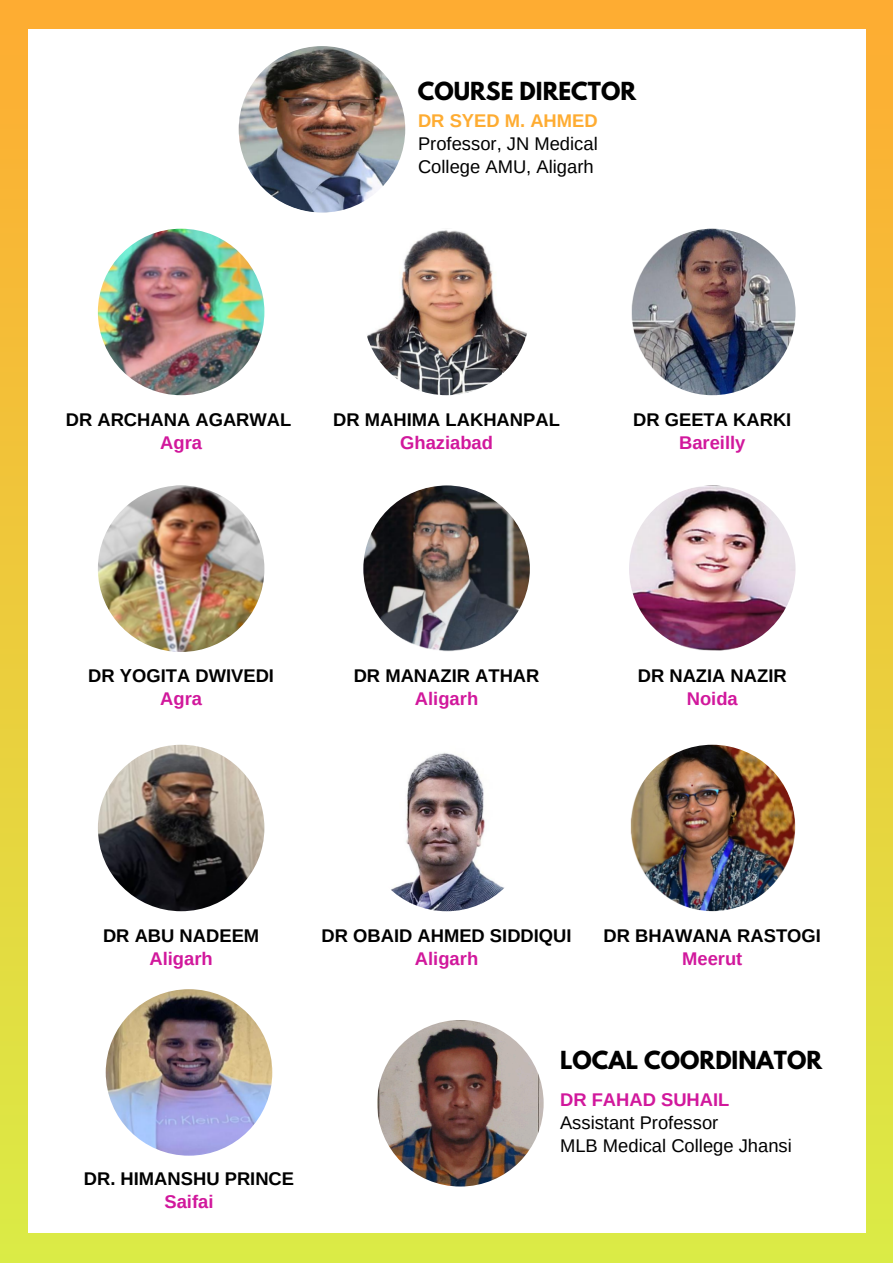
<style>
.page{position:relative;width:893px;height:1263px;background:#fff}
.page>*{position:absolute;margin:0;border:0;box-sizing:border-box;transform-origin:0 0}
.t1{font:700 22.05px "League Spartan";color:#000}
.t2{font:700 18.38px "Arimo";color:#000}
.t3{font:18.38px/23.1px "Arimo";color:#000}
.t4{font:700 18.38px "Arimo";color:#d1189c}
.t5{font:700 18.38px "Arimo";color:#feac32}
</style>
<div class="page">
<div style="left:0;top:0;width:893px;height:1263px;background:linear-gradient(to bottom,#feac32,#daeb46)"></div>
<div style="left:28px;top:29px;width:837px;height:1204px;background:#fff"></div>
<img style="left:239px;top:46px;width:166px;height:167px;border-radius:50%">
<img style="left:98px;top:229px;width:166px;height:166px;border-radius:50%">
<img style="left:363px;top:229px;width:167px;height:166px;border-radius:50%">
<img style="left:629px;top:229px;width:166px;height:166px;border-radius:50%">
<img style="left:98px;top:485px;width:166px;height:167px;border-radius:50%">
<img style="left:363px;top:485px;width:167px;height:167px;border-radius:50%">
<img style="left:629px;top:485px;width:166px;height:167px;border-radius:50%">
<img style="left:98px;top:745px;width:166px;height:166px;border-radius:50%">
<img style="left:363px;top:745px;width:167px;height:166px;border-radius:50%">
<img style="left:629px;top:745px;width:166px;height:166px;border-radius:50%">
<img style="left:377px;top:1020px;width:166px;height:166px;border-radius:50%">
<img style="left:106px;top:989px;width:166px;height:167px;border-radius:50%">
<h1 class="t1" style="left:418px;top:81px;width:220px">COURSE DIRECTOR</h1>
<p class="t5" style="left:418px;top:110px;width:181px">DR SYED M. AHMED</p>
<p class="t3" style="left:418px;top:132px;width:181px">Professor, JN Medical<br>College AMU, Aligarh</p>
<p class="t2" style="left:66px;top:409px;width:227px">DR ARCHANA AGARWAL</p>
<p class="t4" style="left:160px;top:432px;width:43px">Agra</p>
<p class="t2" style="left:333px;top:409px;width:228px">DR MAHIMA LAKHANPAL</p>
<p class="t4" style="left:400px;top:432px;width:94px">Ghaziabad</p>
<p class="t2" style="left:633px;top:409px;width:160px">DR GEETA KARKI</p>
<p class="t4" style="left:679px;top:432px;width:68px">Bareilly</p>
<p class="t2" style="left:88px;top:666px;width:187px">DR YOGITA DWIVEDI</p>
<p class="t4" style="left:160px;top:689px;width:43px">Agra</p>
<p class="t2" style="left:354px;top:666px;width:187px">DR MANAZIR ATHAR</p>
<p class="t4" style="left:415px;top:689px;width:65px">Aligarh</p>
<p class="t2" style="left:638px;top:666px;width:150px">DR NAZIA NAZIR</p>
<p class="t4" style="left:687px;top:689px;width:53px">Noida</p>
<p class="t2" style="left:103px;top:925px;width:158px">DR ABU NADEEM</p>
<p class="t4" style="left:149px;top:948px;width:65px">Aligarh</p>
<p class="t2" style="left:321px;top:925px;width:252px">DR OBAID AHMED SIDDIQUI</p>
<p class="t4" style="left:415px;top:948px;width:65px">Aligarh</p>
<p class="t2" style="left:603px;top:925px;width:219px">DR BHAWANA RASTOGI</p>
<p class="t4" style="left:682px;top:948px;width:62px">Meerut</p>
<p class="t2" style="left:84px;top:1168px;width:212px">DR. HIMANSHU PRINCE</p>
<p class="t4" style="left:164px;top:1191px;width:50px">Saifai</p>
<p class="t1" style="left:560px;top:1049px;width:264px">LOCAL COORDINATOR</p>
<p class="t4" style="left:560px;top:1089px;width:171px">DR FAHAD SUHAIL</p>
<p class="t3" style="left:560px;top:1111px;width:233px">Assistant Professor<br>MLB Medical College Jhansi</p>
</div>
